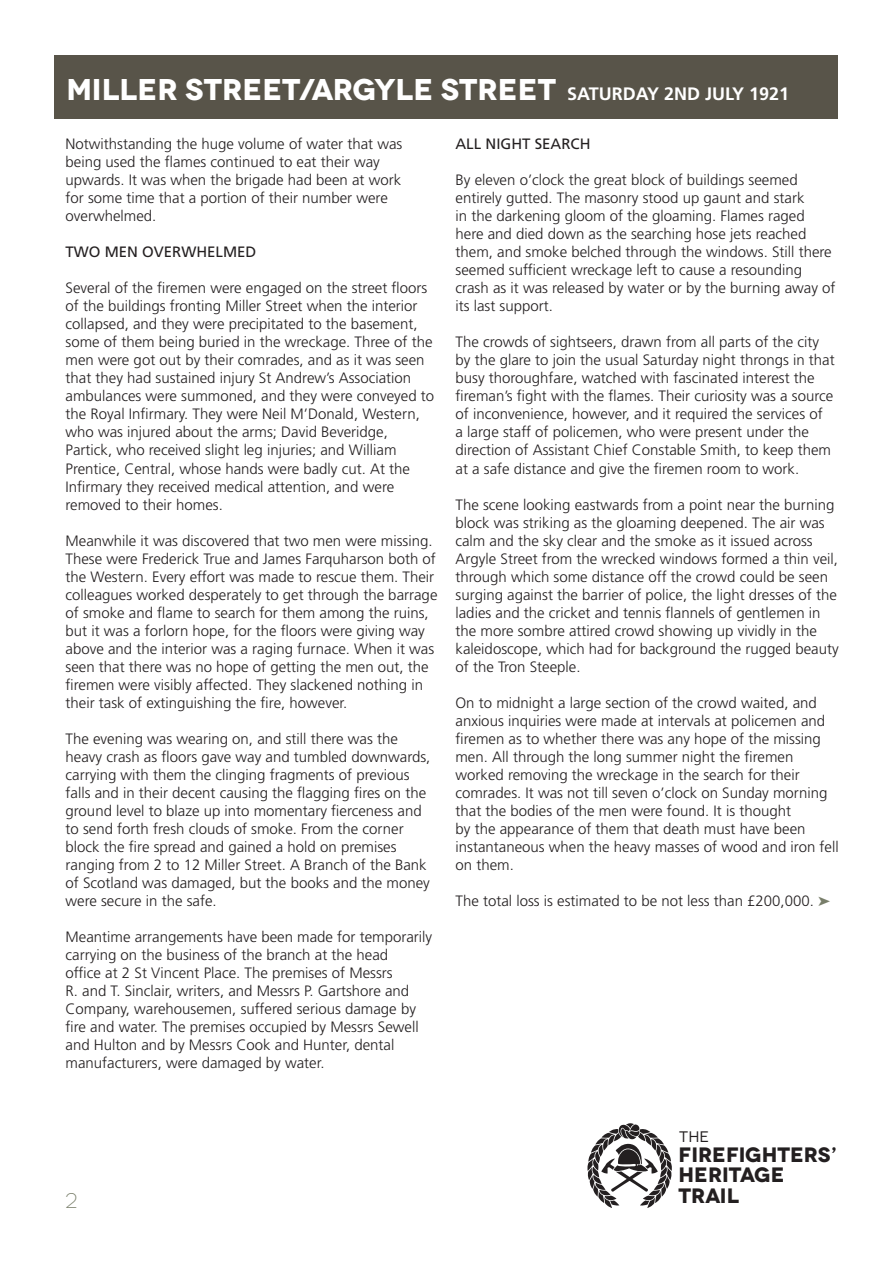
<style>
.page{position:relative;width:893px;height:1263px;background:#fff}
.page>*{position:absolute;margin:0;border:0;box-sizing:border-box;transform-origin:0 0}
.Paragraph_Style_1{font:700 30px "Novecentowide";color:#fff}
.t1{font:300 21px "Novecentowide";color:#787e6a}
.t2{font:700 20.85px/20.2px "Novecentowide";color:#231f20}
.t3{font:15.3px "Novecentowide";color:#231f20}
.t4{font:300 15px/18px "Frutiger LT Std";color:#231f20}
.t5{font:15px "Frutiger LT Std";color:#231f20}
.s1{font-family:"Frutiger LT Std";font-size:18px}
.s2{color:#787e6a}
</style>
<div class="page">
<svg style="left:587px;top:1123px;width:85px;height:85px"></svg>
<div style="left:54px;top:55px;width:783px;height:64px;background:#585449"></div>
<p class="Paragraph_Style_1" style="left:66px;top:71px;width:724px">MILLER STREET/ARGYLE STREET <span class="s1">SATURDAY 2ND JULY 1921</span></p>
<p class="t4" style="left:66px;top:135px;width:338px">Notwithstanding the huge volume of water that was being used the flames continued to eat their way upwards. It was when the brigade had been at work for some time that a portion of their number were overwhelmed.</p>
<p class="t5" style="left:66px;top:243px;width:192px">TWO MEN OVERWHELMED</p>
<p class="t4" style="left:66px;top:279px;width:370px">Several of the firemen were engaged on the street floors of the buildings fronting Miller Street when the interior collapsed, and they were precipitated to the basement, some of them being buried in the wreckage. Three of the men were got out by their comrades, and as it was seen that they had sustained injury St Andrew’s Association ambulances were summoned, and they were conveyed to the Royal Infirmary. They were Neil M’Donald, Western, who was injured about the arms; David Beveridge, Partick, who received slight leg injuries; and William Prentice, Central, whose hands were badly cut. At the Infirmary they received medical attention, and were removed to their homes.</p>
<p class="t4" style="left:66px;top:531px;width:373px">Meanwhile it was discovered that two men were missing.<br>These were Frederick True and James Farquharson both of the Western. Every effort was made to rescue them. Their colleagues worked desperately to get through the barrage of smoke and flame to search for them among the ruins, but it was a forlorn hope, for the floors were giving way above and the interior was a raging furnace. When it was seen that there was no hope of getting the men out, the firemen were visibly affected. They slackened nothing in their task of extinguishing the fire, however.</p>
<p class="t4" style="left:66px;top:729px;width:366px">The evening was wearing on, and still there was the heavy crash as floors gave way and tumbled downwards, carrying with them the clinging fragments of previous falls and in their decent causing the flagging fires on the ground level to blaze up into momentary fierceness and to send forth fresh clouds of smoke. From the corner block the fire spread and gained a hold on premises ranging from 2 to 12 Miller Street. A Branch of the Bank of Scotland was damaged, but the books and the money were secure in the safe.</p>
<p class="t4" style="left:66px;top:927px;width:368px">Meantime arrangements have been made for temporarily carrying on the business of the branch at the head<br>office at 2 St Vincent Place. The premises of Messrs<br>R. and T. Sinclair, writers, and Messrs P. Gartshore and Company, warehousemen, suffered serious damage by fire and water. The premises occupied by Messrs Sewell and Hulton and by Messrs Cook and Hunter, dental manufacturers, were damaged by water.</p>
<p class="t5" style="left:455px;top:135px;width:137px">ALL NIGHT SEARCH</p>
<p class="t4" style="left:455px;top:171px;width:382px">By eleven o’clock the great block of buildings seemed entirely gutted. The masonry stood up gaunt and stark<br>in the darkening gloom of the gloaming. Flames raged here and died down as the searching hose jets reached them, and smoke belched through the windows. Still there seemed sufficient wreckage left to cause a resounding crash as it was released by water or by the burning away of its last support.</p>
<p class="t4" style="left:455px;top:333px;width:381px">The crowds of sightseers, drawn from all parts of the city by the glare to join the usual Saturday night throngs in that busy thoroughfare, watched with fascinated interest the fireman’s fight with the flames. Their curiosity was a source of inconvenience, however, and it required the services of<br>a large staff of policemen, who were present under the direction of Assistant Chief Constable Smith, to keep them at a safe distance and give the firemen room to work.</p>
<p class="t4" style="left:455px;top:495px;width:385px">The scene looking eastwards from a point near the burning block was striking as the gloaming deepened. The air was calm and the sky clear and the smoke as it issued across Argyle Street from the wrecked windows formed a thin veil, through which some distance off the crowd could be seen surging against the barrier of police, the light dresses of the ladies and the cricket and tennis flannels of gentlemen in the more sombre attired crowd showing up vividly in the kaleidoscope, which had for background the rugged beauty of the Tron Steeple.</p>
<p class="t4" style="left:455px;top:693px;width:385px">On to midnight a large section of the crowd waited, and anxious inquiries were made at intervals at policemen and firemen as to whether there was any hope of the missing men. All through the long summer night the firemen worked removing the wreckage in the search for their comrades. It was not till seven o’clock on Sunday morning that the bodies of the men were found. It is thought<br>by the appearance of them that death must have been instantaneous when the heavy masses of wood and iron fell on them.</p>
<p class="t4" style="left:455px;top:891px;width:376px">The total loss is estimated to be not less than £200,000. <span class="s2">➤</span></p>
<p class="t1" style="left:66px;top:1188px;width:13px">2</p>
<p class="t3" style="left:679px;top:1127px;width:31px">THE</p>
<h3 class="t2" style="left:679px;top:1145px;width:160px">FIREFIGHTERS’<br>HERITAGE<br>TRAIL</h3>
</div>
